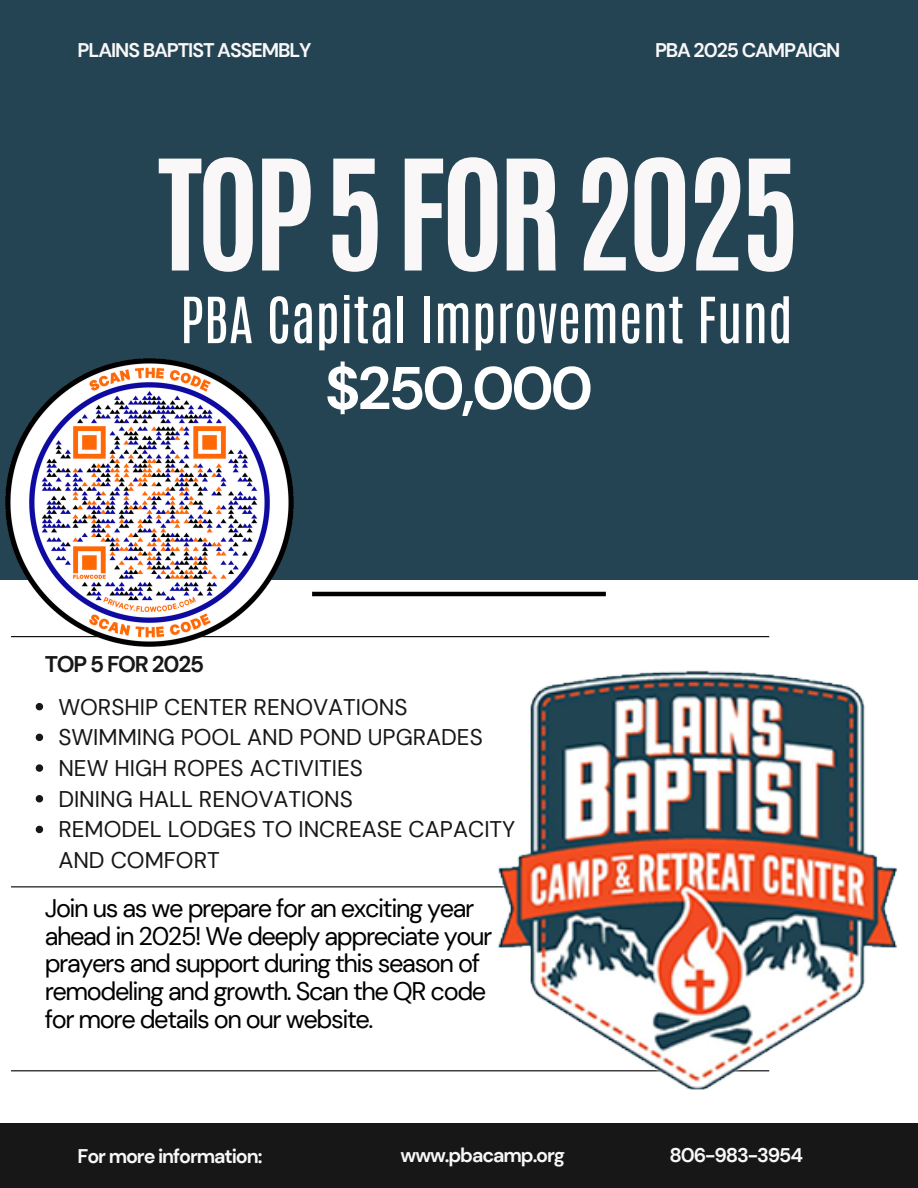
<style>
.page{position:relative;width:918px;height:1188px;background:#fff}
.page>*{position:absolute;margin:0;border:0;box-sizing:border-box;transform-origin:0 0}
.t1{font:700 130.2px "Antonio";letter-spacing:-.045em;color:#f9f7f8}
.t2{font:700 60px "DM Sans";letter-spacing:-.055em;color:#fff}
.t3{font:54px "Antonio";color:#fff}
.t4{font:25.35px/27.5px "DM Sans";letter-spacing:-.055em;color:#000}
.t5{font:22.65px/30.8px "DM Sans";color:#171717}
.t6{font:700 22.65px "DM Sans";letter-spacing:-.055em;color:#171717}
.t7{font:700 19.8px "DM Sans";letter-spacing:-.055em;color:#f9f7f8}
</style>
<div class="page">
<div style="left:0;top:0;width:917px;height:580px;background:#244453"></div>
<hr style="left:11px;top:1070px;width:758px;height:1px;background:#000">
<hr style="left:11px;top:636px;width:758px;height:1px;background:#000">
<hr style="left:11px;top:886px;width:758px;height:1px;background:#000">
<img style="left:479px;top:628px;width:428px;height:461px;border-radius:21px">
<div style="left:0;top:1124px;width:918px;height:64px;background:#171717"></div>
<hr style="left:312px;top:592px;width:294px;height:4px;background:#000">
<img style="left:5px;top:358px;width:293px;height:289px">
<svg style="left:36px;top:703px;width:7px;height:7px"></svg>
<svg style="left:36px;top:734px;width:7px;height:7px"></svg>
<svg style="left:36px;top:764px;width:7px;height:8px"></svg>
<svg style="left:36px;top:795px;width:7px;height:7px"></svg>
<svg style="left:36px;top:826px;width:7px;height:7px"></svg>
<h2 class="t7" style="left:78px;top:37px;width:236px">PLAINS BAPTIST ASSEMBLY</h2>
<p class="t7" style="left:655px;top:37px;width:187px">PBA 2025 CAMPAIGN</p>
<p class="t1" style="left:158px;top:122px;width:645px">TOP5FOR2025</p>
<p class="t3" style="left:180px;top:281px;width:614px">PBA Capital Improvement Fund</p>
<p class="t6" style="left:45px;top:650px;width:161px">TOP 5 FOR 2025</p>
<p class="t2" style="left:325px;top:349px;width:270px">$250,000</p>
<p class="t5" style="left:58px;top:692px;width:351px">WORSHIP CENTER RENOVATIONS</p>
<p class="t5" style="left:58px;top:722px;width:426px">SWIMMING POOL AND POND UPGRADES</p>
<h5 class="t5" style="left:58px;top:753px;width:306px">NEW HIGH ROPES ACTIVITIES</h5>
<p class="t5" style="left:58px;top:784px;width:296px">DINING HALL RENOVATIONS</p>
<p class="t5" style="left:58px;top:814px;width:459px">REMODEL LODGES TO INCREASE CAPACITY<br>AND COMFORT</p>
<h1 class="t4" style="left:45px;top:895px;width:449px">Join us as we prepare for an exciting year ahead in 2025! We deeply appreciate your prayers and support during this season of remodeling and growth. Scan the QR code for more details on our website.</h1>
<h3 class="t7" style="left:78px;top:1143px;width:186px">For more information:</h3>
<p class="t7" style="left:401px;top:1142px;width:166px">www.pbacamp.org</p>
<p class="t7" style="left:669px;top:1143px;width:135px">806-983-3954</p>
</div>
